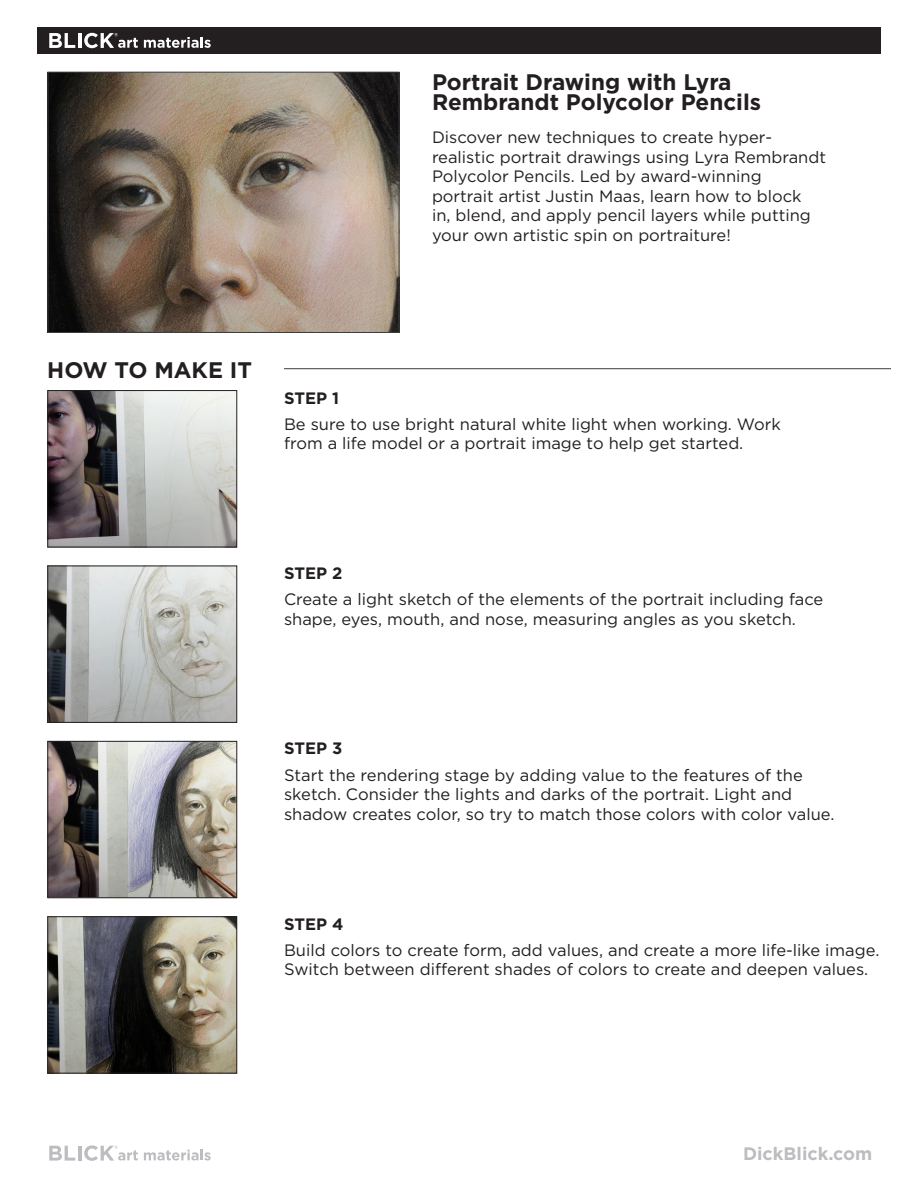
<style>
.page{position:relative;width:918px;height:1188px;background:#fff}
.page>*{position:absolute;margin:0;border:0;box-sizing:border-box;transform-origin:0 0}
.t1{font:700 22.5px/20.2px "Gotham";color:#231f20}
.t2{font:700 18px "Gotham";color:#bcbdc0}
.Step_Instructions{font:16.5px/19.5px "Gotham";color:#231f20}
.Step_Instructions-2{font:700 16.5px "Gotham";color:#231f20}
</style>
<div class="page">
<svg style="left:49px;top:1146px;width:26px;height:15px"></svg>
<hr style="left:78px;top:1146px;width:3px;height:15px;background:#bcbdc0">
<svg style="left:144px;top:1150px;width:67px;height:11px"></svg>
<svg style="left:84px;top:1145px;width:54px;height:16px"></svg>
<div style="left:37px;top:27px;width:844px;height:27px;background:#231f20"></div>
<svg style="left:49px;top:33px;width:26px;height:15px"></svg>
<hr style="left:78px;top:33px;width:3px;height:15px;background:#fff">
<svg style="left:144px;top:37px;width:67px;height:11px"></svg>
<svg style="left:84px;top:33px;width:54px;height:15px"></svg>
<img style="left:50px;top:74px;width:347px;height:257px">
<div style="left:48px;top:72px;width:351px;height:261px;border:1px solid #3e3e3f"></div>
<hr style="left:284px;top:368px;width:607px;height:1px;background:#3e3e3f">
<img style="left:50px;top:392px;width:185px;height:153px">
<div style="left:48px;top:390px;width:189px;height:157px;border:1px solid #231f20"></div>
<img style="left:50px;top:743px;width:185px;height:153px">
<div style="left:48px;top:741px;width:189px;height:157px;border:1px solid #231f20"></div>
<img style="left:50px;top:568px;width:185px;height:153px">
<div style="left:48px;top:566px;width:189px;height:157px;border:1px solid #231f20"></div>
<img style="left:50px;top:919px;width:185px;height:152px">
<div style="left:48px;top:917px;width:189px;height:156px;border:1px solid #231f20"></div>
<p class="t1" style="left:432px;top:72px;width:331px">Portrait Drawing with Lyra<br>Rembrandt Polycolor Pencils</p>
<p class="Step_Instructions" style="left:432px;top:127px;width:396px">Discover new techniques to create hyper&shy;realistic portrait drawings using Lyra Rembrandt Polycolor Pencils. Led by award-winning portrait artist Justin Maas, learn how to block<br>in, blend, and apply pencil layers while putting your own artistic spin on portraiture!</p>
<p class="t1" style="left:47px;top:359px;width:206px">HOW TO MAKE IT</p>
<p class="Step_Instructions-2" style="left:284px;top:387px;width:56px">STEP 1</p>
<p class="Step_Instructions" style="left:284px;top:414px;width:498px">Be sure to use bright natural white light when working. Work from a life model or a portrait image to help get started.</p>
<p class="Step_Instructions-2" style="left:284px;top:562px;width:60px">STEP 2</p>
<p class="Step_Instructions" style="left:284px;top:589px;width:541px">Create a light sketch of the elements of the portrait including face shape, eyes, mouth, and nose, measuring angles as you sketch.</p>
<p class="Step_Instructions-2" style="left:284px;top:738px;width:60px">STEP 3</p>
<p class="Step_Instructions" style="left:284px;top:765px;width:552px">Start the rendering stage by adding value to the features of the sketch. Consider the lights and darks of the portrait. Light and shadow creates color, so try to match those colors with color value.</p>
<p class="Step_Instructions-2" style="left:284px;top:913px;width:61px">STEP 4</p>
<p class="Step_Instructions" style="left:284px;top:940px;width:597px">Build colors to create form, add values, and create a more life-like image.<br>Switch between different shades of colors to create and deepen values.</p>
<p class="t2" style="left:743px;top:1142px;width:131px">DickBlick.com</p>
</div>
